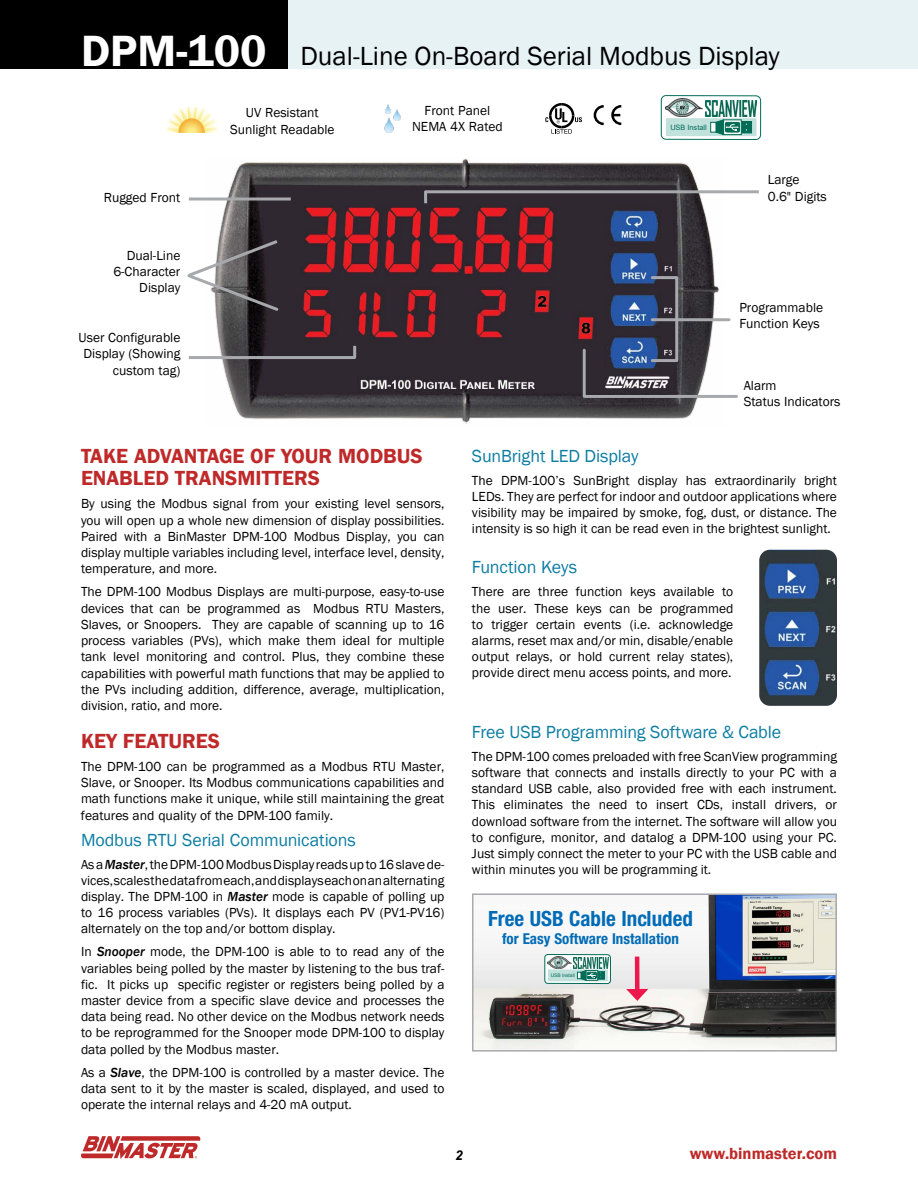
<style>
.page{position:relative;width:918px;height:1188px;background:#fff}
.page>*{position:absolute;margin:0;border:0;box-sizing:border-box;transform-origin:0 0}
.t1{font:27px "Franklin Gothic";color:#000}
.t2{font:600 21px/22.5px "Franklin Gothic";color:#bf2929}
.t3{font:700 condensed 21px "Helvetica Neue LT Std";color:#006bb6}
.t4{font:18px "Franklin Gothic";letter-spacing:-.01em;color:#0d7da2}
.t5{font:600 16.5px "Franklin Gothic";color:#bf2929}
.t6{font:700 condensed 15px "Helvetica Neue LT Std";color:#006bb6}
.t7{font:13.5px/16.2px "Franklin Gothic";color:#000;text-align:justify}
.t8{font:italic 700 13.5px "Arial";color:#000}
.t9{font:7.35px "Arial";color:#026c57}
.t10{font:4.8px "Arial";color:#026c57}
.s1{font-weight:600;font-size:45px;color:#fff}
.s2{font-weight:500;font-style:italic}
</style>
<div class="page">
<div style="left:169px;top:0;width:749px;height:69px;background:#e7f2f5"></div>
<div style="left:0;top:0;width:288px;height:69px;background:#000"></div>
<svg style="left:81px;top:1136px;width:119px;height:23px"></svg>
<img style="left:207px;top:158px;width:518px;height:266px">
<svg style="left:188px;top:343px;width:170px;height:18px"></svg>
<svg style="left:423px;top:189px;width:336px;height:17px;background:#635e64"></svg>
<svg style="left:187px;top:238px;width:94px;height:75px"></svg>
<hr style="left:189px;top:198px;width:102px;height:3px;background:#a7a9ac">
<hr style="left:652px;top:318px;width:77px;height:3px;background:#a7a9ac">
<div style="left:651px;top:276px;width:27px;height:86px;border:3px solid #a7a9ac"></div>
<svg style="left:581px;top:347px;width:157px;height:52px"></svg>
<svg style="left:593px;top:105px;width:29px;height:21px"></svg>
<svg style="left:545px;top:103px;width:37px;height:31px"></svg>
<img style="left:384px;top:120px;width:10px;height:12px">
<svg style="left:386px;top:105px;width:14px;height:15px"></svg>
<img style="left:168px;top:108px;width:49px;height:25px">
<div style="left:661px;top:95px;width:100px;height:45px;border:1px solid #026c57;border-radius:5px"></div>
<div style="left:666px;top:118px;width:90px;height:18px;background:#c0e1dc"></div>
<div style="left:741px;top:121px;width:11px;height:12px;background:#026c57;border:1px solid #026c57"></div>
<svg style="left:710px;top:122px;width:5px;height:10px"></svg>
<svg style="left:715px;top:119px;width:25px;height:16px"></svg>
<img style="left:705px;top:100px;width:52px;height:16px">
<img style="left:665px;top:99px;width:37px;height:18px">
<img style="left:475px;top:896px;width:359px;height:153px">
<div style="left:472px;top:893px;width:365px;height:159px;border:2px solid #a7a9ac"></div>
<div style="left:635px;top:957px;width:5px;height:36px;background:#ed174c"></div>
<svg style="left:626px;top:989px;width:22px;height:12px"></svg>
<svg style="left:545px;top:955px;width:65px;height:29px"></svg>
<div style="left:545px;top:954px;width:66px;height:30px;border:1px solid #026c57;border-radius:3px"></div>
<div style="left:548px;top:969px;width:60px;height:12px;background:#c0e1dc"></div>
<div style="left:598px;top:972px;width:7px;height:7px;background:#026c57"></div>
<svg style="left:577px;top:970px;width:25px;height:11px"></svg>
<img style="left:574px;top:958px;width:34px;height:10px">
<img style="left:547px;top:957px;width:25px;height:11px">
<img style="left:759px;top:550px;width:78px;height:156px">
<h1 class="t1" style="left:81px;top:39px;width:700px"><span class="s1">DPM-100</span> Dual-Line On-Board Serial Modbus Display</h1>
<p class="t7" style="left:230px;top:105px;width:106px;text-align:center">UV Resistant<br>Sunlight Readable</p>
<p class="t7" style="left:412px;top:102px;width:92px;text-align:center">Front Panel<br>NEMA 4X Rated</p>
<p class="t9" style="left:670px;top:122px;width:38px">USB Install</p>
<p class="t7" style="left:768px;top:172px;width:33px">Large</p>
<p class="t7" style="left:104px;top:190px;width:78px">Rugged Front</p>
<p class="t7" style="left:768px;top:188px;width:61px">0.6" Digits</p>
<p class="t7" style="left:113px;top:247px;width:69px;text-align:right">Dual-Line<br>6-Character<br>Display</p>
<p class="t7" style="left:79px;top:330px;width:103px;text-align:right">User Configurable<br>Display (Showing custom tag)</p>
<p class="t7" style="left:739px;top:300px;width:85px">Programmable<br>Function Keys</p>
<p class="t7" style="left:744px;top:377px;width:98px">Alarm<br>Status Indicators</p>
<h2 class="t2" style="left:81px;top:445px;width:343px">TAKE ADVANTAGE OF YOUR MODBUS<br>ENABLED TRANSMITTERS</h2>
<p class="t7" style="left:81px;top:496px;width:365px">By using the Modbus signal from your existing level sensors, you will open up a whole new dimension of display possibilities.<br>Paired with a BinMaster DPM-100 Modbus Display, you can display multiple variables including level, interface level, density, temperature, and more.</p>
<p class="t7" style="left:81px;top:584px;width:365px">The DPM-100 Modbus Displays are multi-purpose, easy-to-use devices that can be programmed as Modbus RTU Masters, Slaves, or Snoopers. They are capable of scanning up to 16 process variables (PVs), which make them ideal for multiple tank level monitoring and control. Plus, they combine these capabilities with powerful math functions that may be applied to the PVs including addition, difference, average, multiplication, division, ratio, and more.</p>
<h2 class="t2" style="left:81px;top:730px;width:141px">KEY FEATURES</h2>
<p class="t7" style="left:81px;top:759px;width:365px">The DPM-100 can be programmed as a Modbus RTU Master, Slave, or Snooper. Its Modbus communications capabilities and math functions make it unique, while still maintaining the great features and quality of the DPM-100 family.</p>
<h3 class="t4" style="left:81px;top:828px;width:276px">Modbus RTU Serial Communications</h3>
<p class="t7" style="left:81px;top:856px;width:365px">As a <span class="s2">Master</span>, the DPM-100 Modbus Display reads up to 16 slave de&shy;vices, scales the data from each, and displays each on an alternating display. The DPM-100 in <span class="s2">Master</span> mode is capable of polling up to 16 process variables (PVs). It displays each PV (PV1-PV16) alternately on the top and/or bottom display.</p>
<p class="t7" style="left:81px;top:944px;width:365px">In <span class="s2">Snooper</span> mode, the DPM-100 is able to to read any of the variables being polled by the master by listening to the bus traf&shy;fic. It picks up specific register or registers being polled by a master device from a specific slave device and processes the data being read. No other device on the Modbus network needs to be reprogrammed for the Snooper mode DPM-100 to display data polled by the Modbus master.</p>
<p class="t7" style="left:81px;top:1064px;width:365px">As a <span class="s2">Slave</span>, the DPM-100 is controlled by a master device. The data sent to it by the master is scaled, displayed, and used to operate the internal relays and 4-20 mA output.</p>
<h3 class="t4" style="left:472px;top:445px;width:168px">SunBright LED Display</h3>
<p class="t7" style="left:472px;top:473px;width:367px">The DPM-100’s SunBright display has extraordinarily bright LEDs. They are perfect for indoor and outdoor applications where visibility may be impaired by smoke, fog, dust, or distance. The intensity is so high it can be read even in the brightest sunlight.</p>
<h3 class="t4" style="left:472px;top:556px;width:107px">Function Keys</h3>
<p class="t7" style="left:472px;top:584px;width:263px">There are three function keys available to the user. These keys can be programmed to trigger certain events (i.e. acknowledge alarms, reset max and/or min, disable/enable output relays, or hold current relay states), provide direct menu access points, and more.</p>
<h3 class="t4" style="left:472px;top:721px;width:311px">Free USB Programming Software &amp; Cable</h3>
<p class="t7" style="left:472px;top:748px;width:367px">The DPM-100 comes preloaded with free ScanView programming software that connects and installs directly to your PC with a standard USB cable, also provided free with each instrument.<br>This eliminates the need to insert CDs, install drivers, or download software from the internet. The software will allow you to configure, monitor, and datalog a DPM-100 using your PC.<br>Just simply connect the meter to your PC with the USB cable and within minutes you will be programming it.</p>
<h2 class="t3" style="left:488px;top:906px;width:206px">Free USB Cable Included</h2>
<p class="t6" style="left:502px;top:930px;width:178px">for Easy Software Installation</p>
<p class="t10" style="left:551px;top:972px;width:26px">USB Install</p>
<p class="t8" style="left:455px;top:1146px;width:9px">2</p>
<p class="t5" style="left:690px;top:1143px;width:149px">www.binmaster.com</p>
</div>
